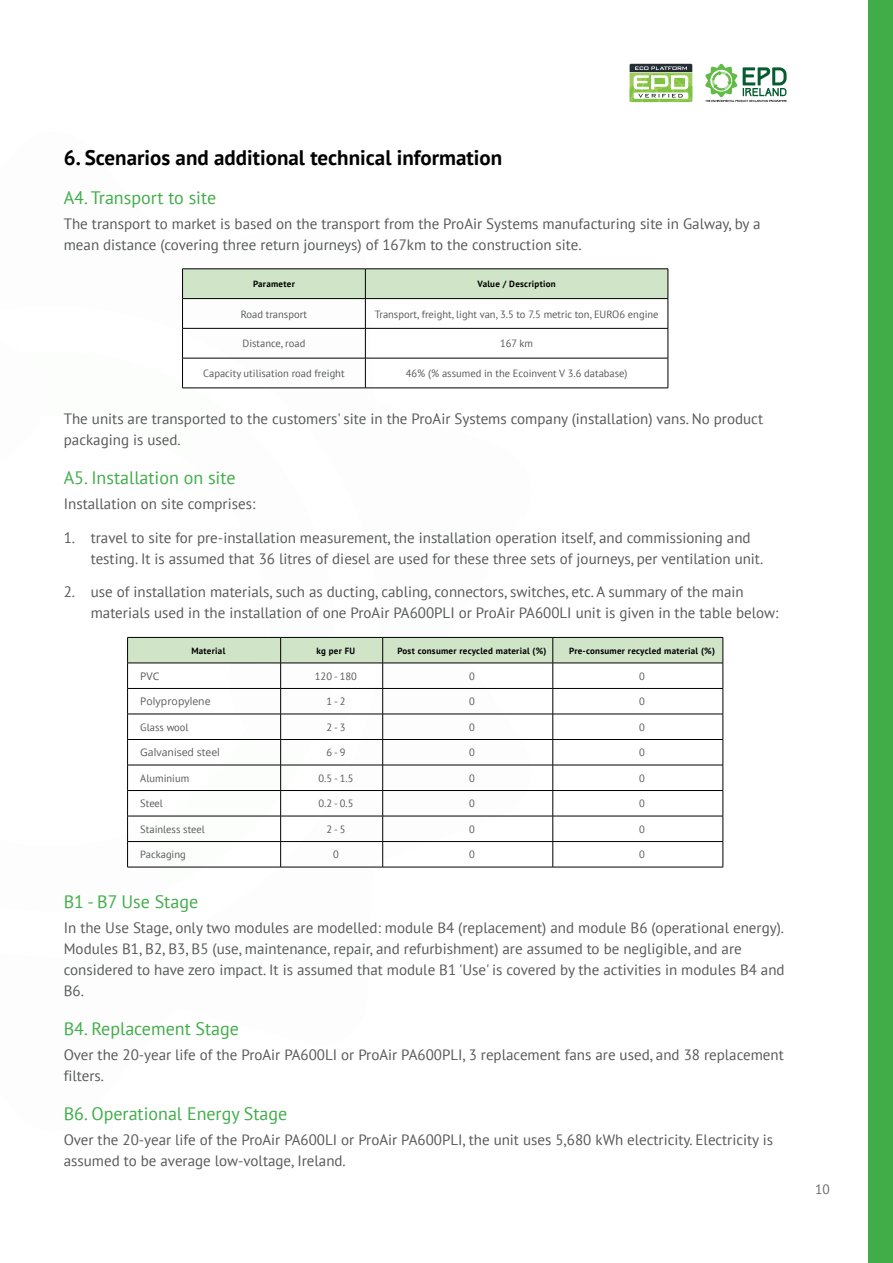
<style>
.page{position:relative;width:893px;height:1263px;background:#fff}
.page>*{position:absolute;margin:0;border:0;box-sizing:border-box;transform-origin:0 0}
.t1{font:700 21px "PT Sans";color:#000}
.t2{font:18px "PT Sans";color:#41ad49}
.t3{font:15px/21px "PT Sans";color:#58595b}
.t4{font:13.5px "PT Sans";color:#696a6d}
.t5{font:10.5px "PT Sans";color:#58595b}
.t6{font:10.5px "Open Sans";color:#58595b}
.t7{font:700 9px "PT Sans";letter-spacing:.03em;color:#000}
</style>
<div class="page">
<div style="left:868px;top:0;width:25px;height:1263px;background:#41ad49"></div>
<svg style="left:705px;top:64px;width:82px;height:38px"></svg>
<svg style="left:630px;top:64px;width:62px;height:38px"></svg>
<hr style="left:182px;top:358px;width:183px;height:1px;background:#000">
<hr style="left:365px;top:358px;width:303px;height:1px;background:#000">
<hr style="left:182px;top:388px;width:183px;height:1px;background:#000">
<hr style="left:365px;top:388px;width:303px;height:1px;background:#000">
<hr style="left:182px;top:358px;width:1px;height:30px;background:#000">
<hr style="left:668px;top:358px;width:1px;height:30px;background:#000">
<svg style="left:182px;top:269px;width:487px;height:89px"></svg>
<hr style="left:365px;top:358px;width:1px;height:30px;background:#000">
<hr style="left:127px;top:867px;width:154px;height:1px;background:#000">
<hr style="left:281px;top:867px;width:102px;height:1px;background:#000">
<hr style="left:383px;top:867px;width:170px;height:1px;background:#000">
<hr style="left:553px;top:867px;width:170px;height:1px;background:#000">
<svg style="left:127px;top:637px;width:597px;height:230px"></svg>
<hr style="left:127px;top:663px;width:154px;height:1px;background:#000">
<hr style="left:281px;top:663px;width:102px;height:1px;background:#000">
<hr style="left:383px;top:663px;width:170px;height:1px;background:#000">
<hr style="left:553px;top:663px;width:170px;height:1px;background:#000">
<h1 class="t1" style="left:64px;top:144px;width:440px">6. Scenarios and additional technical information</h1>
<p class="t2" style="left:64px;top:186px;width:154px">A4. Transport to site</p>
<p class="t3" style="left:64px;top:213px;width:698px">The transport to market is based on the transport from the ProAir Systems manufacturing site in Galway, by a mean distance (covering three return journeys) of 167km to the construction site.</p>
<p class="t7" style="left:253px;top:278px;width:43px">Parameter</p>
<p class="t7" style="left:477px;top:278px;width:80px">Value / Description</p>
<p class="t5" style="left:241px;top:307px;width:68px">Road transport</p>
<p class="t5" style="left:375px;top:307px;width:285px">Transport, freight, light van, 3.5 to 7.5 metric ton, EURO6 engine</p>
<p class="t5" style="left:243px;top:337px;width:64px">Distance, road</p>
<p class="t5" style="left:500px;top:337px;width:34px">167 km</p>
<p class="t5" style="left:203px;top:367px;width:143px">Capacity utilisation road freight</p>
<p class="t5" style="left:406px;top:367px;width:223px">46% (% assumed in the Ecoinvent V 3.6 database)</p>
<p class="t3" style="left:64px;top:408px;width:701px">The units are transported to the customers' site in the ProAir Systems company (installation) vans. No product packaging is used.</p>
<p class="t2" style="left:64px;top:466px;width:173px">A5. Installation on site</p>
<p class="t3" style="left:64px;top:493px;width:193px">Installation on site comprises:</p>
<p class="t3" style="left:91px;top:527px;width:674px;text-indent:-27px">1. travel to site for pre-installation measurement, the installation operation itself, and commissioning and testing. It is assumed that 36 litres of diesel are used for these three sets of journeys, per ventilation unit.</p>
<p class="t3" style="left:91px;top:581px;width:689px;text-indent:-27px">2. use of installation materials, such as ducting, cabling, connectors, switches, etc. A summary of the main materials used in the installation of one ProAir PA600PLI or ProAir PA600LI unit is given in the table below:</p>
<p class="t7" style="left:191px;top:644px;width:35px">Material</p>
<p class="t7" style="left:317px;top:644px;width:40px">kg per FU</p>
<p class="t7" style="left:397px;top:644px;width:151px">Post consumer recycled material (%)</p>
<p class="t7" style="left:569px;top:644px;width:147px">Pre-consumer recycled material (%)</p>
<p class="t6" style="left:140px;top:669px;width:21px">PVC</p>
<p class="t5" style="left:315px;top:669px;width:44px">120 - 180</p>
<p class="t5" style="left:469px;top:669px;width:7px">0</p>
<p class="t5" style="left:639px;top:669px;width:7px">0</p>
<p class="t6" style="left:140px;top:694px;width:72px">Polypropylene</p>
<p class="t5" style="left:326px;top:695px;width:21px">1 - 2</p>
<p class="t5" style="left:469px;top:695px;width:7px">0</p>
<p class="t5" style="left:639px;top:695px;width:7px">0</p>
<p class="t5" style="left:140px;top:720px;width:50px">Glass wool</p>
<p class="t5" style="left:326px;top:720px;width:21px">2 - 3</p>
<p class="t5" style="left:469px;top:720px;width:7px">0</p>
<p class="t5" style="left:639px;top:720px;width:7px">0</p>
<p class="t6" style="left:140px;top:745px;width:81px">Galvanised steel</p>
<p class="t5" style="left:326px;top:746px;width:21px">6 - 9</p>
<p class="t5" style="left:469px;top:746px;width:7px">0</p>
<p class="t5" style="left:639px;top:746px;width:7px">0</p>
<p class="t5" style="left:140px;top:771px;width:50px">Aluminium</p>
<p class="t5" style="left:318px;top:771px;width:37px">0.5 - 1.5</p>
<p class="t5" style="left:469px;top:771px;width:7px">0</p>
<p class="t5" style="left:639px;top:771px;width:7px">0</p>
<p class="t5" style="left:140px;top:797px;width:24px">Steel</p>
<p class="t5" style="left:318px;top:797px;width:37px">0.2 - 0.5</p>
<p class="t5" style="left:469px;top:797px;width:7px">0</p>
<p class="t5" style="left:639px;top:797px;width:7px">0</p>
<p class="t5" style="left:140px;top:822px;width:66px">Stainless steel</p>
<p class="t5" style="left:326px;top:822px;width:21px">2 - 5</p>
<p class="t5" style="left:469px;top:822px;width:7px">0</p>
<p class="t5" style="left:639px;top:822px;width:7px">0</p>
<p class="t5" style="left:140px;top:848px;width:47px">Packaging</p>
<p class="t5" style="left:333px;top:848px;width:7px">0</p>
<p class="t5" style="left:469px;top:848px;width:7px">0</p>
<p class="t5" style="left:639px;top:848px;width:7px">0</p>
<p class="t2" style="left:64px;top:890px;width:136px">B1 - B7 Use Stage</p>
<p class="t3" style="left:64px;top:917px;width:722px">In the Use Stage, only two modules are modelled: module B4 (replacement) and module B6 (operational energy).<br>Modules B1, B2, B3, B5 (use, maintenance, repair, and refurbishment) are assumed to be negligible, and are considered to have zero impact. It is assumed that module B1 'Use' is covered by the activities in modules B4 and B6.</p>
<p class="t2" style="left:64px;top:1017px;width:177px">B4. Replacement Stage</p>
<p class="t3" style="left:64px;top:1044px;width:721px">Over the 20-year life of the ProAir PA600LI or ProAir PA600PLI, 3 replacement fans are used, and 38 replacement filters.</p>
<p class="t2" style="left:64px;top:1102px;width:225px">B6. Operational Energy Stage</p>
<p class="t3" style="left:64px;top:1129px;width:711px">Over the 20-year life of the ProAir PA600LI or ProAir PA600PLI, the unit uses 5,680 kWh electricity. Electricity is assumed to be average low-voltage, Ireland.</p>
<p class="t4" style="left:815px;top:1181px;width:16px">10</p>
</div>
